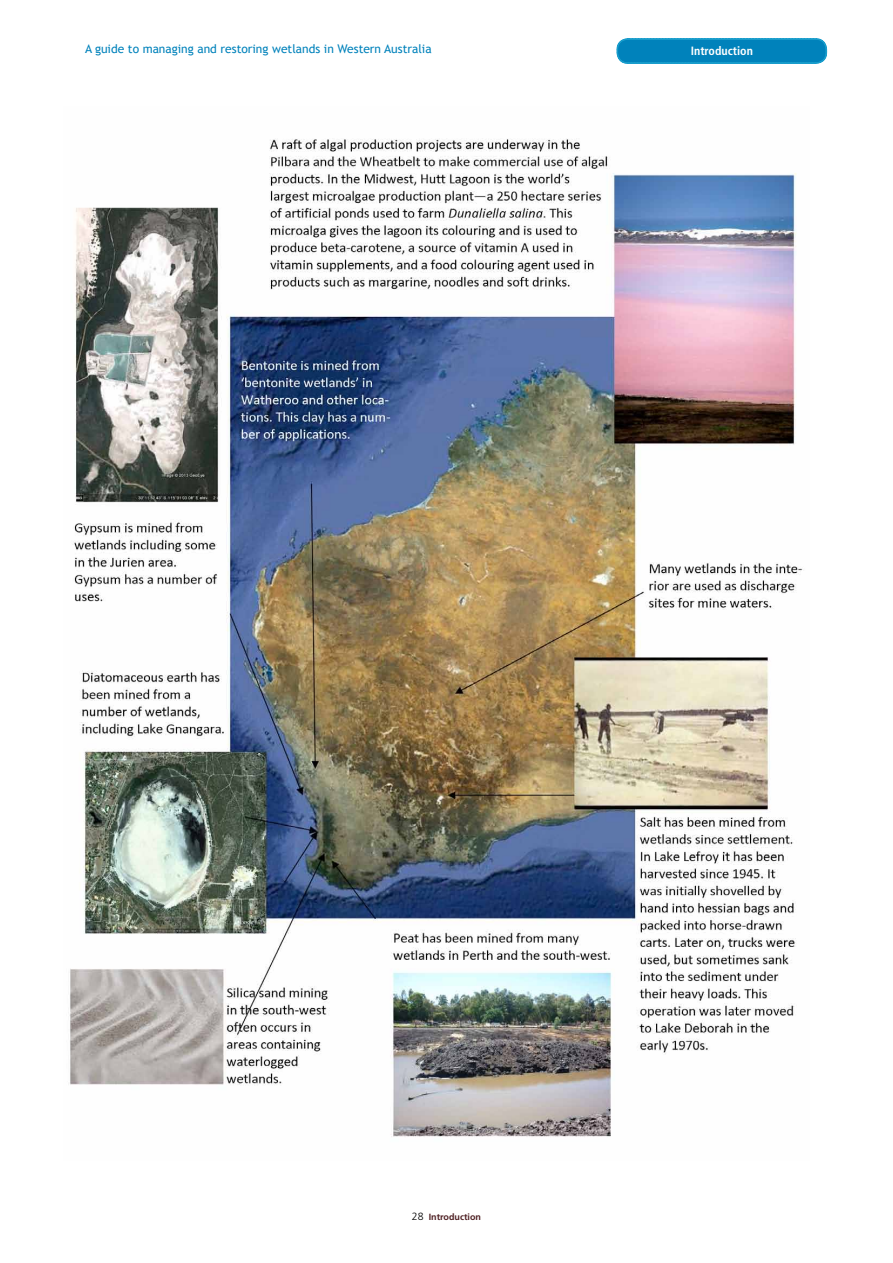
<style>
.page{position:relative;width:893px;height:1263px;background:#fff}
.page>*{position:absolute;margin:0;border:0;box-sizing:border-box;transform-origin:0 0}
.t1{font:12px "Trebuchet MS";color:#0082bb}
.t2{font:700 condensed 12px "Frutiger";color:#fff}
.t3{font:700 9px "Frutiger";color:#4f2023}
.s1{font-weight:300;font-size:10.5px;color:#000}
</style>
<div class="page">
<svg style="left:616px;top:38px;width:211px;height:26px;background:#0988bf"></svg>
<img style="left:70px;top:139px;width:733px;height:998px">
<p class="t1" style="left:85px;top:42px;width:348px">A guide to managing and restoring wetlands in Western Australia</p>
<p class="t2" style="left:691px;top:44px;width:64px">Introduction</p>
<p class="t3" style="left:412px;top:1211px;width:71px"><span class="s1">28</span> Introduction</p>
</div>
